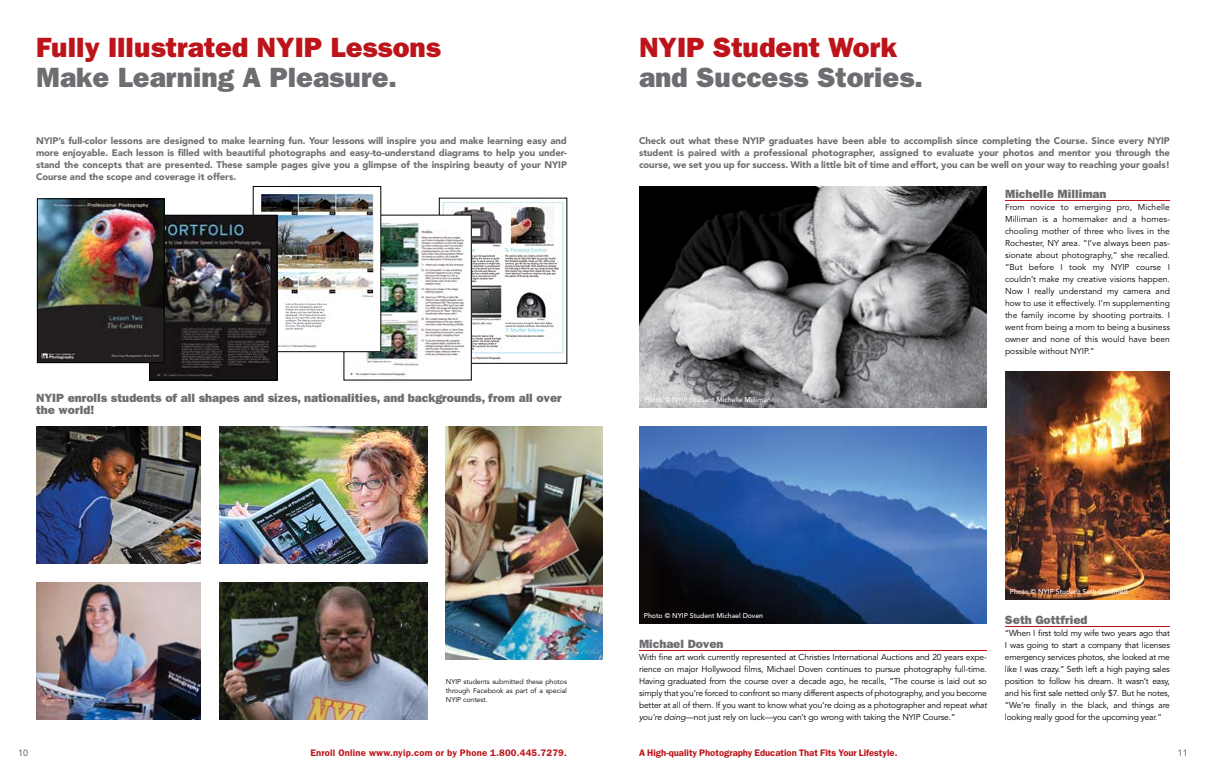
<style>
.page{position:relative;width:1206px;height:783px;background:#fff}
.page>*{position:absolute;margin:0;border:0;box-sizing:border-box;transform-origin:0 0}
.t1{font:800 28px "Franklin Gothic";color:#bc141a}
.t2{font:800 28px "Franklin Gothic";color:#6d6e71}
.t3{font:800 12px/12px "Franklin Gothic";color:#6d6e71}
.t4{font:900 9.5px/12px "Avenir";letter-spacing:-.005em;color:#6d6e71;text-align:justify}
.t5{font:600 9.5px "Franklin Gothic";color:#bc141a}
.t6{font:600 9.5px "Franklin Gothic";letter-spacing:.02em;color:#bc141a}
.t7{font:500 9px "Avenir";color:#6d6e71}
.t8{font:8.5px/12px "Avenir";letter-spacing:-.015em;color:#000;text-align:justify}
.t9{font:500 7px "Avenir";letter-spacing:-.005em;color:#fff}
.t10{font:7px/9px "Avenir";letter-spacing:-.005em;color:#000;text-align:justify}
.s1{font-style:italic}
</style>
<div class="page">
<img style="left:441px;top:200px;width:124px;height:161px">
<img style="left:346px;top:217px;width:123px;height:159px">
<img style="left:255px;top:193px;width:124px;height:157px">
<div style="left:253px;top:186px;width:128px;height:166px;border:1px solid #000"></div>
<img style="left:151px;top:217px;width:124px;height:161px">
<div style="left:149px;top:215px;width:128px;height:165px;border:1px solid #000"></div>
<img style="left:36px;top:426px;width:165px;height:138px">
<img style="left:446px;top:426px;width:157px;height:234px">
<img style="left:219px;top:582px;width:209px;height:138px">
<img style="left:36px;top:582px;width:165px;height:138px">
<img style="left:219px;top:426px;width:209px;height:138px">
<img style="left:1005px;top:372px;width:165px;height:228px">
<img style="left:639px;top:426px;width:348px;height:198px">
<hr style="left:639px;top:650px;width:348px;height:1px;background:#bc141a">
<hr style="left:1005px;top:200px;width:165px;height:1px;background:#bc141a">
<hr style="left:1005px;top:626px;width:165px;height:1px;background:#bc141a">
<img style="left:639px;top:186px;width:348px;height:222px">
<img style="left:39px;top:201px;width:123px;height:160px">
<div style="left:37px;top:199px;width:127px;height:164px;border:1px solid #000"></div>
<h1 class="t1" style="left:36px;top:31px;width:406px">Fully Illustrated NYIP Lessons</h1>
<h1 class="t2" style="left:36px;top:61px;width:363px">Make Learning A Pleasure.</h1>
<p class="t4" style="left:36px;top:135px;width:533px">NYIP’s full-color lessons are designed to make learning fun. Your lessons will inspire you and make learning easy and more enjoyable. Each lesson is filled with beautiful photographs and easy-to-understand diagrams to help you under&shy;stand the concepts that are presented. These sample pages give you a glimpse of the inspiring beauty of your NYIP Course and the scope and coverage it offers.</p>
<h2 class="t3" style="left:36px;top:392px;width:527px">NYIP enrolls students of all shapes and sizes, nationalities, and backgrounds, from all over the world!</h2>
<p class="t10" style="left:446px;top:677px;width:123px">NYIP students submitted these photos through Facebook as part of a special NYIP contest.</p>
<h1 class="t1" style="left:639px;top:31px;width:260px">NYIP Student Work</h1>
<h1 class="t2" style="left:639px;top:61px;width:285px">and Success Stories.</h1>
<p class="t4" style="left:639px;top:135px;width:532px">Check out what these NYIP graduates have been able to accomplish since completing the Course. Since every NYIP student is paired with a professional photographer, assigned to evaluate your photos and mentor you through the course, we set you up for success. With a little bit of time and effort, you can be well on your way to reaching your goals!</p>
<p class="t9" style="left:644px;top:396px;width:128px">Photo © NYIP Student Michelle Milliman</p>
<h2 class="t3" style="left:1005px;top:188px;width:103px">Michelle Milliman</h2>
<p class="t8" style="left:1005px;top:201px;width:166px">From novice to emerging pro, Michelle Milliman is a homemaker and a homes&shy;chooling mother of three who lives in the Rochester, NY area. “I’ve always been pas&shy;sionate about photography,” she recalled. “But before I took my NYIP course I couldn’t make my creative visions happen.<br>Now I really understand my camera and how to use it effectively. I’m supplementing the family income by shooting portraits. I went from being a mom to being a business owner and none of this would have been possible without NYIP.”</p>
<p class="t9" style="left:644px;top:612px;width:121px">Photo © NYIP Student Michael Doven</p>
<h2 class="t3" style="left:639px;top:638px;width:86px">Michael Doven</h2>
<p class="t8" style="left:639px;top:651px;width:350px">With fine art work currently represented at Christies International Auctions and 20 years expe&shy;rience on major Hollywood films, Michael Doven continues to pursue photography full-time.<br>Having graduated from the course over a decade ago, he recalls, “The course is laid out so simply that you’re forced to confront so many different aspects of photography, and you become better at all of them. If you want to know what you’re doing as a photographer and repeat <span class="s1">what you’re doing</span>—not just rely on luck—you can’t go wrong with taking the NYIP Course.”</p>
<p class="t9" style="left:1010px;top:588px;width:119px">Photo © NYIP Student Seth Gottfried</p>
<h2 class="t3" style="left:1005px;top:614px;width:84px">Seth Gottfried</h2>
<p class="t8" style="left:1005px;top:627px;width:167px">“When I first told my wife two years ago that I was going to start a company that licenses emergency services photos, she looked at me like I was crazy.” Seth left a high paying sales position to follow his dream. It wasn’t easy, and his first sale netted only $7. But he notes, “We’re finally in the black, and things are looking really good for the upcoming year.”</p>
<p class="t7" style="left:18px;top:748px;width:12px">10</p>
<p class="t6" style="left:311px;top:747px;width:258px">Enroll Online www.nyip.com or by Phone 1.800.445.7279.</p>
<p class="t5" style="left:639px;top:747px;width:260px">A High-quality Photography Education That Fits Your Lifestyle.</p>
<p class="t7" style="left:1178px;top:748px;width:12px">11</p>
</div>
